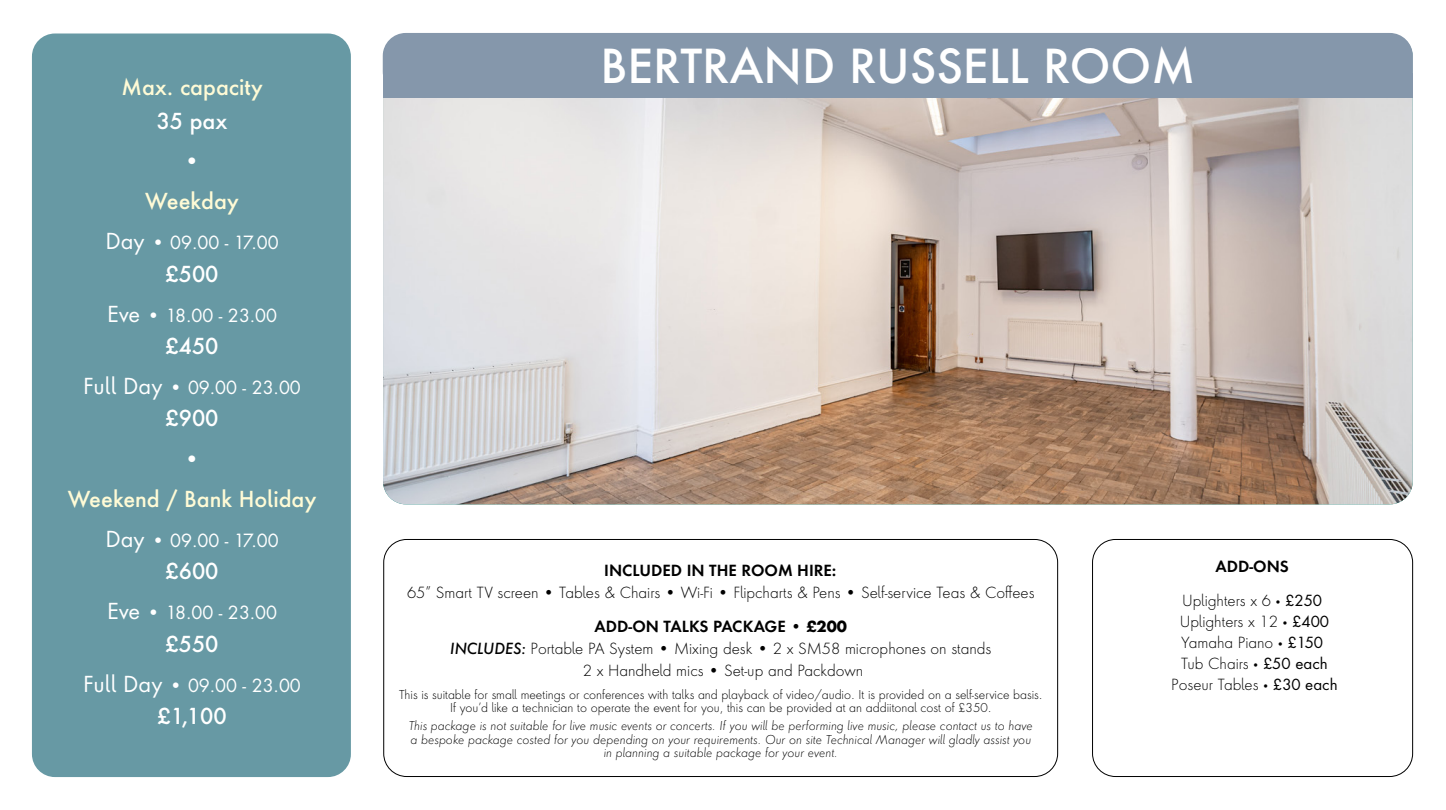
<style>
.page{position:relative;width:1446px;height:810px;background:#fff}
.page>*{position:absolute;margin:0;border:0;box-sizing:border-box;transform-origin:0 0}
.t1{font:500 45.6px "Futura ND Alt";color:#fff}
.t2{font:500 21.45px "Futura ND Alt";color:#fffbd6}
.t3{font:500 21.45px "Futura ND Alt";color:#fff}
.t4{font:21.45px "Futura ND Alt";color:#fff}
.t5{font:17.7px "Futura ND Alt";color:#fff}
.t6{font:300 14.92px/22.4px "Futura ND Alt";color:#000;text-align:center}
.t7{font:600 14.92px "Futura ND Alt";color:#000}
.t8{font:italic 300 11.93px/13.4px "Futura ND Alt";color:#000;text-align:center}
.t9{font:300 11.93px/13.4px "Futura ND Alt";color:#000;text-align:center}
.s1{font-size:21.45px}
.s2{font-weight:600}
.s3{font-weight:700}
.s4{font-weight:500;font-style:italic}
.s5{font-size:10.43px}
.s6{font-weight:400}
</style>
<div class="page">
<div style="left:32px;top:34px;width:319px;height:743px;background:#6799a4;border-radius:23px"></div>
<img style="left:383px;top:34px;width:1029px;height:470px">
<div style="left:1092px;top:539px;width:321px;height:238px;border:1px solid #000;border-radius:23px"></div>
<div style="left:383px;top:539px;width:675px;height:238px;border:1px solid #000;border-radius:23px"></div>
<div style="left:383px;top:33px;width:1030px;height:62px;background:#8597ab;border-radius:23px"></div>
<div style="left:383px;top:73px;width:1029px;height:25px;background:#8597ab"></div>
<p class="t2" style="left:121px;top:73px;width:143px">Max. capacity</p>
<p class="t3" style="left:157px;top:107px;width:72px">35 pax</p>
<p class="t4" style="left:184px;top:145px;width:18px">•</p>
<p class="t2" style="left:145px;top:187px;width:95px">Weekday</p>
<p class="t5" style="left:105px;top:230px;width:175px"><span class="s1">Day</span> • 09.00 - 17.00</p>
<p class="t3" style="left:166px;top:259px;width:54px">£500</p>
<p class="t5" style="left:107px;top:302px;width:172px"><span class="s1">Eve</span> • 18.00 - 23.00</p>
<p class="t3" style="left:166px;top:332px;width:54px">£450</p>
<p class="t5" style="left:83px;top:374px;width:219px"><span class="s1">Full Day</span> • 09.00 - 23.00</p>
<p class="t3" style="left:166px;top:404px;width:54px">£900</p>
<p class="t4" style="left:184px;top:443px;width:18px">•</p>
<p class="t2" style="left:68px;top:485px;width:250px">Weekend / Bank Holiday</p>
<p class="t5" style="left:105px;top:527px;width:175px"><span class="s1">Day</span> • 09.00 - 17.00</p>
<p class="t3" style="left:166px;top:557px;width:54px">£600</p>
<p class="t5" style="left:107px;top:600px;width:172px"><span class="s1">Eve</span> • 18.00 - 23.00</p>
<p class="t3" style="left:166px;top:629px;width:54px">£550</p>
<p class="t5" style="left:83px;top:672px;width:219px"><span class="s1">Full Day</span> • 09.00 - 23.00</p>
<p class="t3" style="left:157px;top:702px;width:71px">£1,100</p>
<p class="t1" style="left:600px;top:36px;width:596px">BERTRAND RUSSELL ROOM</p>
<p class="t6" style="left:407px;top:559px;width:629px"><span class="s2">INCLUDED IN THE ROOM HIRE:<br></span>65” Smart TV screen • Tables &amp; Chairs • Wi-Fi • Flipcharts &amp; Pens • Self-service Teas &amp; Coffees</p>
<p class="t6" style="left:450px;top:615px;width:542px"><span class="s2">ADD-ON TALKS PACKAGE</span> • <span class="s3">£200<br></span><span class="s4">INCLUDES:</span> Portable PA System • Mixing desk • 2 x SM58 microphones on stands</p>
<p class="t6" style="left:583px;top:660px;width:282px">2 x Handheld mics • Set-up and Packdown</p>
<p class="t9" style="left:399px;top:688px;width:645px">This is suitable for small meetings or conferences with talks and playback of video/audio. It is provided on a self-service basis.<br>If you’d like a technician to operate the event for you, this can be provided at an addiitonal cost of £350.</p>
<p class="t8" style="left:409px;top:719px;width:625px">This package is not suitable for live music events or concerts. If you will be performing live music, please contact us to have a bespoke package costed for you depending on your requirements. Our on site Technical Manager will gladly assist you in planning a suitable package for your event.</p>
<p class="t7" style="left:1215px;top:557px;width:75px">ADD-ONS</p>
<p class="t6" style="left:1182px;top:590px;width:142px">Uplighters x 6 <span class="s5">•</span> <span class="s6">£250</span></p>
<p class="t6" style="left:1180px;top:610px;width:151px">Uplighters x 12 <span class="s5">•</span> <span class="s6">£400</span></p>
<p class="t6" style="left:1181px;top:631px;width:144px">Yamaha Piano <span class="s5">•</span> <span class="s6">£150</span></p>
<p class="t6" style="left:1181px;top:652px;width:148px">Tub Chairs <span class="s5">•</span> <span class="s6">£50 each</span></p>
<p class="t6" style="left:1171px;top:673px;width:168px">Poseur Tables <span class="s5">•</span> <span class="s6">£30 each</span></p>
</div>
